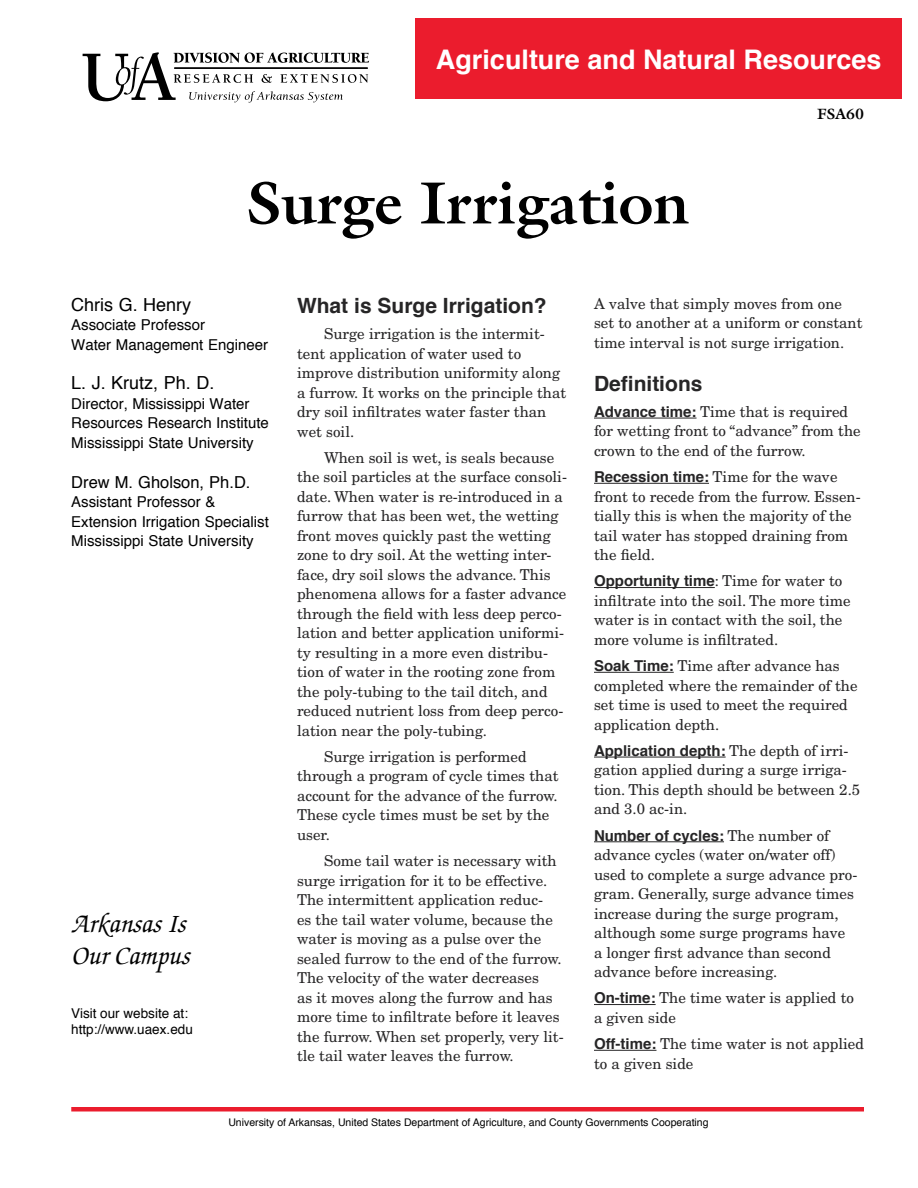
<style>
.page{position:relative;width:918px;height:1188px;background:#fff}
.page>*{position:absolute;margin:0;border:0;box-sizing:border-box;transform-origin:0 0}
.t1{font:700 60px "Galliard";color:#000}
.t2{font:700 27px "Helvetica";color:#fff}
.t3{font:italic 500 27px/32.4px "Zapf Chancery";color:#000}
.t4{font:700 21px "Helvetica";color:#262526}
.t5{font:18px "Helvetica";color:#000}
.t6{font:16.5px "Helvetica";color:#000}
.t7{font:15px/19.5px "New Century Schlbk";color:#262526}
.t8{font:15px/19.5px "Helvetica";color:#000}
.t9{font:700 15px "Helvetica";color:#262526}
.t10{font:700 15px "Galliard";color:#000}
.t11{font:13.5px/16.2px "Helvetica";color:#000}
.t12{font:10.5px "Helvetica";color:#000}
.s1{font-family:"Helvetica";font-weight:700}
.s2{font-family:"New Century Schlbk";font-weight:400}
</style>
<div class="page">
<div style="left:416px;top:18px;width:486px;height:81px;background:#eb1c2d"></div>
<svg style="left:83px;top:52px;width:286px;height:51px"></svg>
<div style="left:71px;top:1107px;width:793px;height:5px;background:#eb1c2d"></div>
<hr style="left:594px;top:418px;width:103px;height:1px;background:#262526">
<hr style="left:594px;top:483px;width:115px;height:1px;background:#262526">
<hr style="left:594px;top:587px;width:121px;height:1px;background:#262526">
<hr style="left:594px;top:672px;width:80px;height:1px;background:#262526">
<hr style="left:594px;top:757px;width:132px;height:1px;background:#262526">
<hr style="left:594px;top:841px;width:130px;height:1px;background:#262526">
<hr style="left:594px;top:1004px;width:62px;height:1px;background:#262526">
<hr style="left:594px;top:1050px;width:62px;height:1px;background:#262526">
<h2 class="t2" style="left:436px;top:38px;width:447px">Agriculture and Natural Resources</h2>
<p class="t10" style="left:817px;top:104px;width:49px">FSA60</p>
<h1 class="t1" style="left:246px;top:164px;width:445px">Surge Irrigation</h1>
<p class="t5" style="left:71px;top:290px;width:122px">Chris G. Henry</p>
<p class="t8" style="left:71px;top:315px;width:198px">Associate Professor<br>Water Management Engineer</p>
<p class="t5" style="left:71px;top:369px;width:145px">L. J. Krutz, Ph. D.</p>
<p class="t8" style="left:71px;top:394px;width:199px">Director, Mississippi Water<br>Resources Research Institute<br>Mississippi State University</p>
<p class="t6" style="left:71px;top:469px;width:181px">Drew M. Gholson, Ph.D.</p>
<p class="t8" style="left:71px;top:492px;width:199px">Assistant Professor &amp;<br>Extension Irrigation Specialist<br>Mississippi State University</p>
<h2 class="t3" style="left:71px;top:909px;width:119px">Arkansas Is<br>Our Campus</h2>
<p class="t11" style="left:71px;top:1005px;width:123px">Visit our website at: http://www.uaex.edu</p>
<h3 class="t4" style="left:297px;top:288px;width:251px">What is Surge Irrigation?</h3>
<p class="t7" style="left:297px;top:324px;width:271px;text-indent:27px">Surge irrigation is the intermit&shy;tent application of water used to improve distribution uniformity along a furrow. It works on the principle that dry soil infiltrates water faster than wet soil.</p>
<p class="t7" style="left:297px;top:448px;width:272px;text-indent:27px">When soil is wet, is seals because the soil particles at the surface consoli&shy;date. When water is re-introduced in a furrow that has been wet, the wetting front moves quickly past the wetting zone to dry soil. At the wetting inter&shy;face, dry soil slows the advance. This phenomena allows for a faster advance through the field with less deep perco&shy;lation and better application uniformi&shy;ty resulting in a more even distribu&shy;tion of water in the rooting zone from the poly-tubing to the tail ditch, and reduced nutrient loss from deep perco&shy;lation near the poly-tubing.</p>
<p class="t7" style="left:297px;top:747px;width:263px;text-indent:27px">Surge irrigation is performed through a program of cycle times that account for the advance of the furrow.<br>These cycle times must be set by the user.</p>
<p class="t7" style="left:297px;top:851px;width:268px;text-indent:27px">Some tail water is necessary with surge irrigation for it to be effective.<br>The intermittent application reduc-<br>es the tail water volume, because the water is moving as a pulse over the sealed furrow to the end of the furrow.<br>The velocity of the water decreases<br>as it moves along the furrow and has more time to infiltrate before it leaves the furrow. When set properly, very lit&shy;tle tail water leaves the furrow.</p>
<p class="t7" style="left:594px;top:294px;width:270px">A valve that simply moves from one set to another at a uniform or constant time interval is not surge irrigation.</p>
<h3 class="t4" style="left:594px;top:366px;width:110px">Definitions</h3>
<p class="t7" style="left:594px;top:402px;width:268px"><span class="s1">Advance time:</span> Time that is required for wetting front to “advance” from the crown to the end of the furrow.</p>
<p class="t9" style="left:594px;top:465px;width:245px">Recession time: <span class="s2">Time for the wave</span></p>
<p class="t7" style="left:594px;top:487px;width:268px">front to recede from the furrow. Essen&shy;tially this is when the majority of the tail water has stopped draining from the field.</p>
<p class="t9" style="left:594px;top:569px;width:250px">Opportunity time<span class="s2">: Time for water to</span></p>
<p class="t7" style="left:594px;top:591px;width:258px">infiltrate into the soil. The more time water is in contact with the soil, the more volume is infiltrated.</p>
<p class="t7" style="left:594px;top:656px;width:265px"><span class="s1">Soak Time:</span> Time after advance has completed where the remainder of the set time is used to meet the required application depth.</p>
<p class="t9" style="left:594px;top:739px;width:256px">Application depth: <span class="s2">The depth of irri-</span></p>
<p class="t7" style="left:594px;top:760px;width:268px">gation applied during a surge irriga&shy;tion. This depth should be between 2.5 and 3.0 ac-in.</p>
<p class="t9" style="left:594px;top:823px;width:237px">Number of cycles: <span class="s2">The number of</span></p>
<p class="t7" style="left:594px;top:845px;width:265px">advance cycles (water on/water off) used to complete a surge advance pro&shy;gram. Generally, surge advance times increase during the surge program, although some surge programs have a longer first advance than second advance before increasing.</p>
<p class="t7" style="left:594px;top:988px;width:262px"><span class="s1">On-time:</span> The time water is applied to a given side</p>
<p class="t7" style="left:594px;top:1034px;width:272px"><span class="s1">Off-time:</span> The time water is not applied to a given side</p>
<p class="t12" style="left:228px;top:1114px;width:482px">University of Arkansas, United States Department of Agriculture, and County Governments Cooperating</p>
</div>
